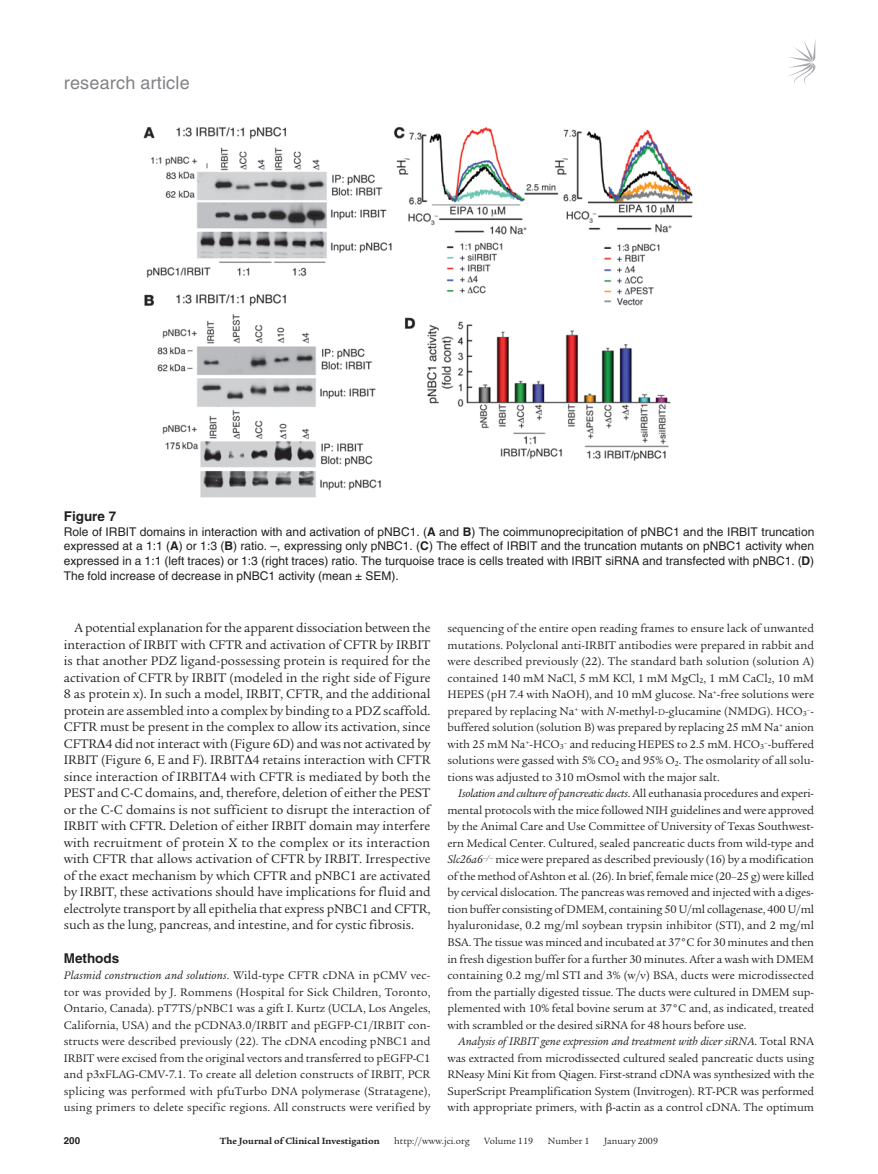
<style>
.page{position:relative;width:878px;height:1174px;background:#fff}
.page>*{position:absolute;margin:0;border:0;box-sizing:border-box;transform-origin:0 0}
.t1{font:18px "Helvetica LT Std";letter-spacing:.01em;color:#808285}
.t2{font:13.5px/16.5px "Legacy Serif Std";letter-spacing:-.005em;color:#231f20;text-align:justify}
.t3{font:700 13.5px "Helvetica LT Std";color:#231f20}
.t4{font:12px/16.5px "Legacy Serif Std";color:#231f20;text-align:justify}
.t5{font:12px/14.7px "Helvetica LT Std";color:#231f20;text-align:justify}
.t6{font:9.75px "Legacy Serif Std";color:#231f20}
.t7{font:700 9.75px "Legacy Serif Std";color:#231f20}
.t8{font:700 9.75px "Helvetica LT Std";color:#231f20}
.t9{font:7.8px "Legacy Serif Std";color:#231f20}
.s1{font-weight:700}
.s2{font-style:italic}
.s3{font-size:9px}
.s4{font-size:12px}
</style>
<div class="page">
<svg style="left:789px;top:41px;width:26px;height:44px"></svg>
<img style="left:143px;top:127px;width:550px;height:371px">
<h1 class="t1" style="left:64px;top:72px;width:127px">research article</h1>
<p class="t3" style="left:64px;top:508px;width:54px">Figure 7</p>
<p class="t5" style="left:64px;top:524px;width:752px">Role of IRBIT domains in interaction with and activation of pNBC1. (<span class="s1">A</span> and <span class="s1">B</span>) The coimmunoprecipitation of pNBC1 and the IRBIT truncation expressed at a 1:1 (<span class="s1">A</span>) or 1:3 (<span class="s1">B</span>) ratio. –, expressing only pNBC1. (<span class="s1">C</span>) The effect of IRBIT and the truncation mutants on pNBC1 activity when expressed in a 1:1 (left traces) or 1:3 (right traces) ratio. The turquoise trace is cells treated with IRBIT siRNA and transfected with pNBC1. (<span class="s1">D</span>)<br>The fold increase of decrease in pNBC1 activity (mean ± SEM).</p>
<p class="t2" style="left:64px;top:620px;width:368px;text-indent:11px">A potential explanation for the apparent dissociation between the interaction of IRBIT with CFTR and activation of CFTR by IRBIT is that another PDZ ligand-possessing protein is required for the activation of CFTR by IRBIT (modeled in the right side of Figure 8 as protein x). In such a model, IRBIT, CFTR, and the additional protein are assembled into a complex by binding to a PDZ scaffold.<br>CFTR must be present in the complex to allow its activation, since CFTR 4 did not interact with (Figure 6D) and was not activated by IRBIT (Figure 6, E and F). IRBIT 4 retains interaction with CFTR since interaction of IRBIT 4 with CFTR is mediated by both the PEST and C-C domains, and, therefore, deletion of either the PEST or the C-C domains is not sufficient to disrupt the interaction of IRBIT with CFTR. Deletion of either IRBIT domain may interfere with recruitment of protein X to the complex or its interaction with CFTR that allows activation of CFTR by IRBIT. Irrespective of the exact mechanism by which CFTR and pNBC1 are activated by IRBIT, these activations should have implications for fluid and electrolyte transport by all epithelia that express pNBC1 and CFTR, such as the lung, pancreas, and intestine, and for cystic fibrosis.</p>
<p class="t3" style="left:64px;top:949px;width:57px">Methods</p>
<p class="t4" style="left:64px;top:967px;width:368px"><span class="s2">Plasmid construction and solutions</span>. Wild-type CFTR cDNA in pCMV vec&shy;tor was provided by J. Rommens (Hospital for Sick Children, Toronto, Ontario, Canada). pT7TS/pNBC1 was a gift I. Kurtz (UCLA, Los Angeles, California, USA) and the pCDNA3.0/IRBIT and pEGFP-C1/IRBIT con&shy;structs were described previously (22). The cDNA encoding pNBC1 and IRBIT were excised from the original vectors and transferred to pEGFP-C1 and p3xFLAG-CMV-7.1. To create all deletion constructs of IRBIT, PCR splicing was performed with pfuTurbo DNA polymerase (Stratagene), using primers to delete specific regions. All constructs were verified by</p>
<p class="t4" style="left:447px;top:620px;width:368px">sequencing of the entire open reading frames to ensure lack of unwanted mutations. Polyclonal anti-IRBIT antibodies were prepared in rabbit and were described previously (22). The standard bath solution (solution A) contained 140 mM NaCl, 5 mM KCl, 1 mM MgCl<sub>2</sub>, 1 mM CaCl<sub>2</sub>, 10 mM HEPES (pH 7.4 with NaOH), and 10 mM glucose. Na<sup>+</sup>-free solutions were prepared by replacing Na<sup>+</sup> with <span class="s2">N</span>-methyl-<span class="s3">d</span>-glucamine (NMDG). HCO<sub>3</sub></p>
<p class="t9" style="left:807px;top:704px;width:9px">–<span class="s4">-</span></p>
<p class="t4" style="left:447px;top:719px;width:368px">buffered solution (solution B) was prepared by replacing 25 mM Na<sup>+</sup> anion with 25 mM Na<sup>+</sup>-HCO<sub>3</sub><sup>–</sup> and reducing HEPES to 2.5 mM. HCO<sub>3</sub><sup>–</sup>-buffered solutions were gassed with 5% CO<sub>2</sub> and 95% O<sub>2</sub>. The osmolarity of all solu&shy;tions was adjusted to 310 mOsmol with the major salt.</p>
<p class="t4" style="left:447px;top:785px;width:368px;text-indent:11px"><span class="s2">Isolation and culture of pancreatic ducts</span>. All euthanasia procedures and experi&shy;mental protocols with the mice followed NIH guidelines and were approved by the Animal Care and Use Committee of University of Texas Southwest&shy;ern Medical Center. Cultured, sealed pancreatic ducts from wild-type and <span class="s2">Slc26a6</span><sup>–/–</sup> mice were prepared as described previously (16) by a modification ofthe method ofAshton et al. (26). In brief, female mice (20–25 g) were killed by cervical dislocation. The pancreas was removed and injected with a diges&shy;tion buffer consisting of DMEM, containing 50 U/ml collagenase, 400 U/ml hyaluronidase, 0.2 mg/ml soybean trypsin inhibitor (STI), and 2 mg/ml BSA. The tissue was minced and incubated at 37°C for 30 minutes and then in fresh digestion buffer for a further 30 minutes. After a wash with DMEM containing 0.2 mg/ml STI and 3% (w/v) BSA, ducts were microdissected from the partially digested tissue. The ducts were cultured in DMEM sup&shy;plemented with 10% fetal bovine serum at 37°C and, as indicated, treated with scrambled or the desired siRNA for 48 hours before use.</p>
<p class="t4" style="left:447px;top:1033px;width:368px;text-indent:11px"><span class="s2">Analysis of IRBIT gene expression and treatment with dicer siRNA</span>. Total RNA was extracted from microdissected cultured sealed pancreatic ducts using RNeasy Mini Kit from Qiagen. First-strand cDNA was synthesized with the SuperScript Preamplification System (Invitrogen). RT-PCR was performed with appropriate primers, with -actin as a control cDNA. The optimum</p>
<p class="t8" style="left:64px;top:1134px;width:18px">200</p>
<p class="t7" style="left:220px;top:1135px;width:161px">The Journal of Clinical Investigation</p>
<p class="t6" style="left:394px;top:1135px;width:77px">http://www.jci.org</p>
<p class="t6" style="left:484px;top:1135px;width:50px">Volume 119</p>
<p class="t6" style="left:548px;top:1135px;width:43px">Number 1</p>
<p class="t6" style="left:604px;top:1135px;width:55px">January 2009</p>
</div>
